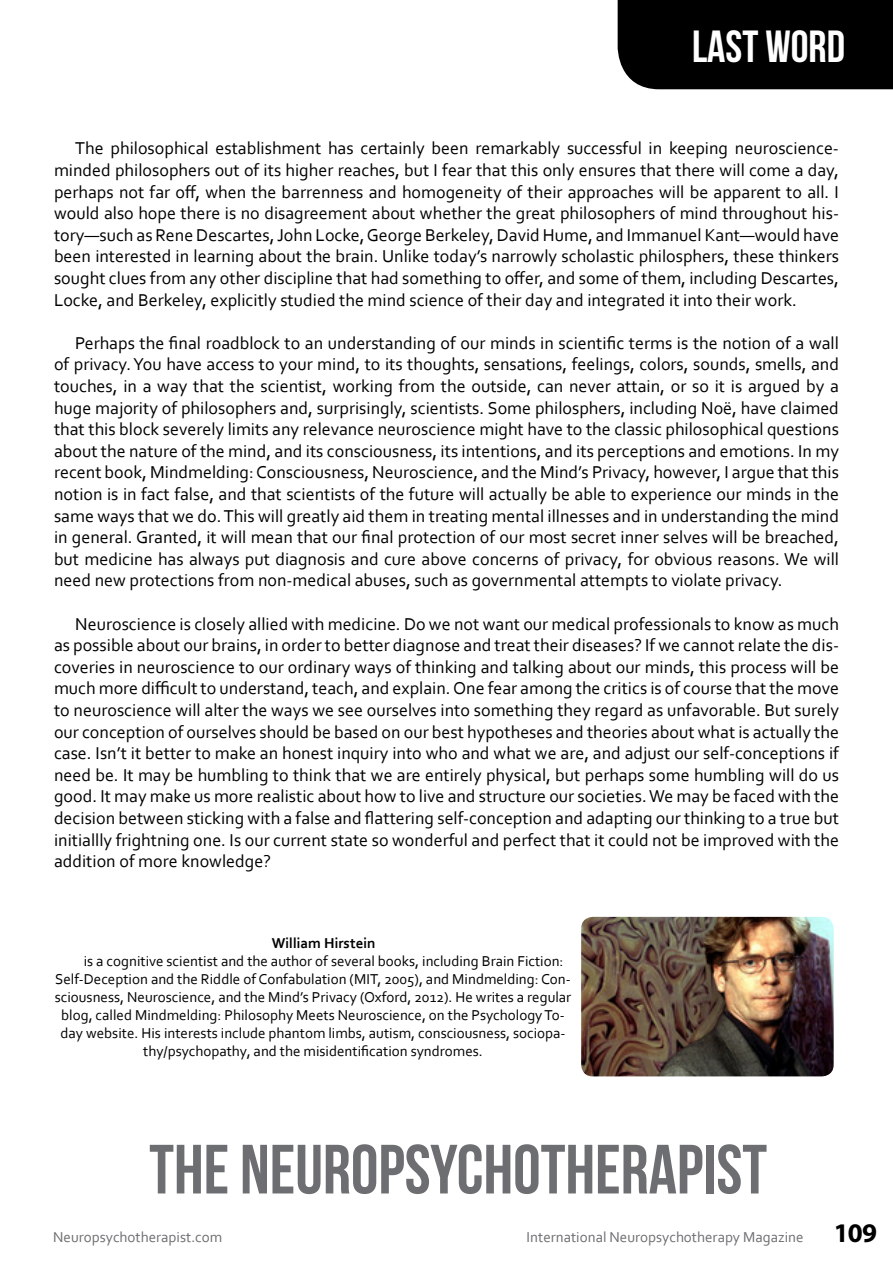
<style>
.page{position:relative;width:893px;height:1263px;background:#fff}
.page>*{position:absolute;margin:0;border:0;box-sizing:border-box;transform-origin:0 0}
.t1{font:69.45px "Bebas Neue";color:#6d6e71}
.t2{font:45px "Bebas Neue";color:#fff}
.Feature_Body{font:18px/21.6px "Corbel";color:#000;text-align:justify}
.t3{font:15px "Corbel";color:#000}
.t4{font:15px "Corbel";color:#6d6e71}
.t5{font:700 15px "Corbel";color:#000}
.s1{font-family:"Myriad Pro";font-weight:700;font-size:27px;color:#000}
</style>
<div class="page">
<img style="left:581px;top:917px;width:253px;height:159px">
<div style="left:618px;top:0;width:275px;height:89px;background:#000"></div>
<p class="t2" style="left:692px;top:21px;width:154px">LAST WORD</p>
<p class="Feature_Body" style="left:54px;top:137px;width:786px;text-indent:21px">The philosophical establishment has certainly been remarkably successful in keeping neuroscience&shy;minded philosophers out of its higher reaches, but I fear that this only ensures that there will come a day, perhaps not far off, when the barrenness and homogeneity of their approaches will be apparent to all. I would also hope there is no disagreement about whether the great philosophers of mind throughout his&shy;tory—such as Rene Descartes, John Locke, George Berkeley, David Hume, and Immanuel Kant—would have been interested in learning about the brain. Unlike today’s narrowly scholastic philosphers, these thinkers sought clues from any other discipline that had something to offer, and some of them, including Descartes, Locke, and Berkeley, explicitly studied the mind science of their day and integrated it into their work.</p>
<p class="Feature_Body" style="left:54px;top:331px;width:786px;text-indent:21px">Perhaps the final roadblock to an understanding of our minds in scientific terms is the notion of a wall of privacy. You have access to your mind, to its thoughts, sensations, feelings, colors, sounds, smells, and touches, in a way that the scientist, working from the outside, can never attain, or so it is argued by a huge majority of philosophers and, surprisingly, scientists. Some philosphers, including Noë, have claimed that this block severely limits any relevance neuroscience might have to the classic philosophical questions about the nature of the mind, and its consciousness, its intentions, and its perceptions and emotions. In my recent book, Mindmelding: Consciousness, Neuroscience, and the Mind’s Privacy, however, I argue that this notion is in fact false, and that scientists of the future will actually be able to experience our minds in the same ways that we do. This will greatly aid them in treating mental illnesses and in understanding the mind in general. Granted, it will mean that our final protection of our most secret inner selves will be breached, but medicine has always put diagnosis and cure above concerns of privacy, for obvious reasons. We will need new protections from non-medical abuses, such as governmental attempts to violate privacy.</p>
<p class="Feature_Body" style="left:54px;top:612px;width:786px;text-indent:21px">Neuroscience is closely allied with medicine. Do we not want our medical professionals to know as much as possible about our brains, in order to better diagnose and treat their diseases? If we cannot relate the dis&shy;coveries in neuroscience to our ordinary ways of thinking and talking about our minds, this process will be much more difficult to understand, teach, and explain. One fear among the critics is of course that the move to neuroscience will alter the ways we see ourselves into something they regard as unfavorable. But surely our conception of ourselves should be based on our best hypotheses and theories about what is actually the case. Isn’t it better to make an honest inquiry into who and what we are, and adjust our self-conceptions if need be. It may be humbling to think that we are entirely physical, but perhaps some humbling will do us good. It may make us more realistic about how to live and structure our societies. We may be faced with the decision between sticking with a false and flattering self-conception and adapting our thinking to a true but initiallly frightning one. Is our current state so wonderful and perfect that it could not be improved with the addition of more knowledge?</p>
<p class="t5" style="left:272px;top:934px;width:105px">William Hirstein</p>
<p class="t3" style="left:84px;top:952px;width:481px">is a cognitive scientist and the author of several books, including Brain Fiction:</p>
<p class="t3" style="left:55px;top:970px;width:517px">Self-Deception and the Riddle of Confabulation (MIT, 2005), and Mindmelding: Con-</p>
<p class="t3" style="left:55px;top:988px;width:518px">sciousness, Neuroscience, and the Mind’s Privacy (Oxford, 2012). He writes a regular</p>
<p class="t3" style="left:61px;top:1006px;width:505px">blog, called Mindmelding: Philosophy Meets Neuroscience, on the Psychology To-</p>
<p class="t3" style="left:61px;top:1024px;width:506px">day website. His interests include phantom limbs, autism, consciousness, sociopa-</p>
<p class="t3" style="left:143px;top:1042px;width:341px">thy/psychopathy, and the misidentification syndromes.</p>
<p class="t1" style="left:149px;top:1131px;width:619px">THE NEUROPSYCHOTHERAPIST</p>
<p class="t4" style="left:53px;top:1228px;width:171px">Neuropsychotherapist.com</p>
<p class="t4" style="left:527px;top:1228px;width:352px">International Neuropsychotherapy Magazine <span class="s1">109</span></p>
</div>
